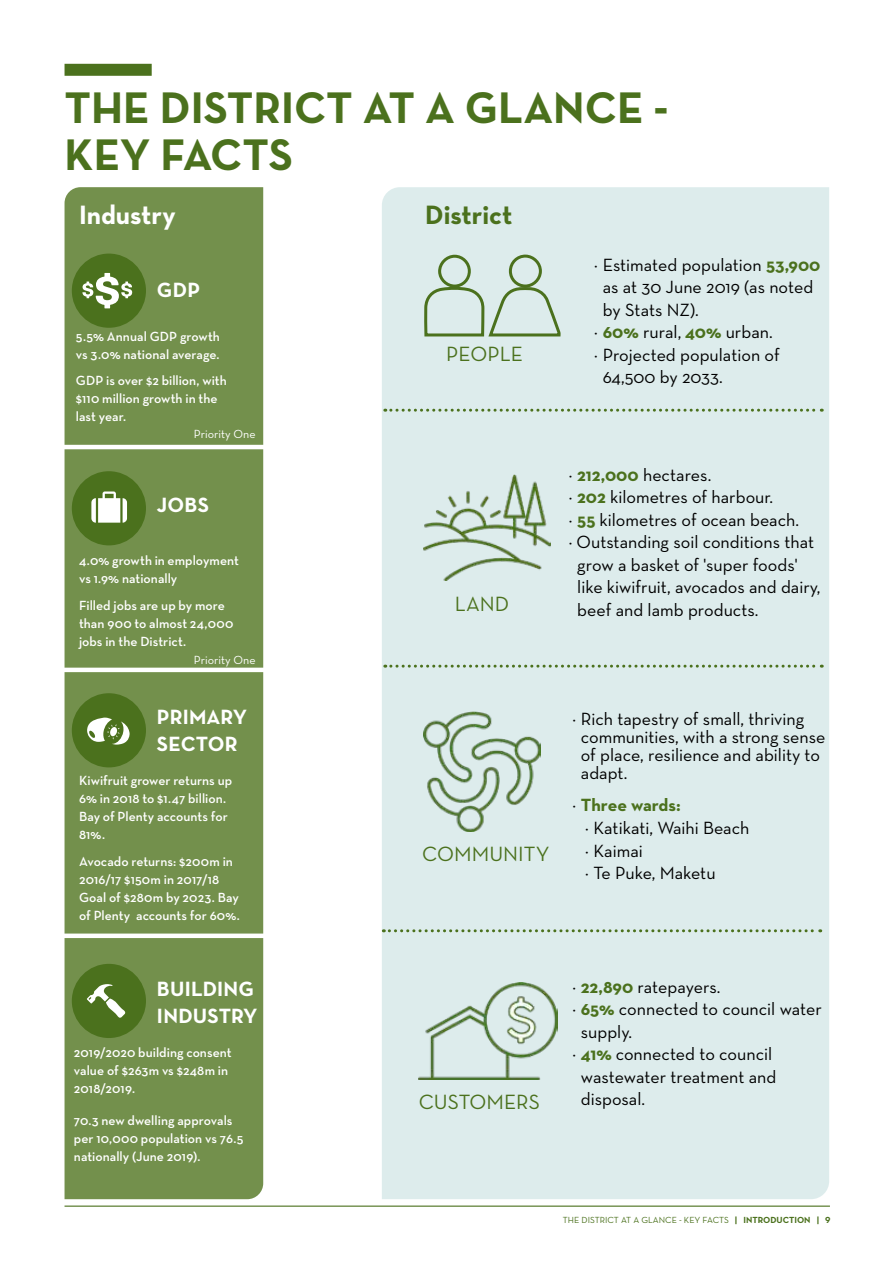
<style>
.page{position:relative;width:893px;height:1263px;background:#fff}
.page>*{position:absolute;margin:0;border:0;box-sizing:border-box;transform-origin:0 0}
.t1{font:700 45px/46.5px "Neutraface Text";color:#4b711d}
.t2{font:700 27px "Neutraface Text";color:#fff}
.t3{font:700 27px "Neutraface Text";color:#4b711d}
.t4{font:700 21px/27px "Neutraface Text";letter-spacing:.01em;color:#fff}
.t5{font:21px "Neutraface Text";color:#4b711d}
.t6{font:18px/18px "Neutraface Text";color:#000}
.t7{font:600 13.5px/18px "Neutraface Text";letter-spacing:.005em;color:#fff}
.t8{font:12px "Neutraface Text";color:#fff}
.t9{font:9px "Neutraface Text";color:#4b711d}
.s1{font-weight:700;color:#4b711d}
.s2{font-weight:700}
</style>
<div class="page">
<hr style="left:65px;top:1205px;width:765px;height:2px;background:#4b711d">
<div style="left:382px;top:187px;width:447px;height:1012px;background:#ddecec"></div>
<div style="left:65px;top:64px;width:87px;height:12px;background:#4b711d"></div>
<div style="left:65px;top:187px;width:198px;height:1012px;background:#73904c"></div>
<div style="left:72px;top:471px;width:74px;height:74px;background:#4b711d;border-radius:50%"></div>
<svg style="left:91px;top:491px;width:36px;height:32px"></svg>
<div style="left:72px;top:693px;width:74px;height:74px;background:#4b711d;border-radius:50%"></div>
<svg style="left:87px;top:717px;width:43px;height:28px"></svg>
<div style="left:72px;top:254px;width:74px;height:74px;background:#4b711d;border-radius:50%"></div>
<svg style="left:82px;top:273px;width:50px;height:35px"></svg>
<hr style="left:53px;top:445px;width:224px;height:4px;background:#fff">
<hr style="left:47px;top:668px;width:224px;height:4px;background:#fff">
<div style="left:52px;top:933px;width:224px;height:5px;background:#fff"></div>
<div style="left:72px;top:964px;width:74px;height:74px;background:#4b711d;border-radius:50%"></div>
<svg style="left:87px;top:984px;width:38px;height:34px"></svg>
<svg style="left:423px;top:285px;width:140px;height:54px;background:#c6d9cc"></svg>
<div style="left:509px;top:254px;width:33px;height:34px;border:3px solid #4b711d;border-radius:50%"></div>
<div style="left:438px;top:255px;width:33px;height:33px;border:3px solid #4b711d;border-radius:50%"></div>
<svg style="left:385px;top:409px;width:437px;height:3px"></svg>
<svg style="left:385px;top:665px;width:437px;height:3px"></svg>
<svg style="left:383px;top:929px;width:438px;height:3px"></svg>
<img style="left:424px;top:711px;width:116px;height:120px">
<img style="left:424px;top:475px;width:127px;height:105px">
<img style="left:418px;top:983px;width:140px;height:96px">
<h1 class="t1" style="left:65px;top:84px;width:605px">THE DISTRICT AT A GLANCE -<br>KEY FACTS</h1>
<h2 class="t2" style="left:79px;top:197px;width:98px">Industry</h2>
<h2 class="t3" style="left:425px;top:197px;width:89px">District</h2>
<p class="t4" style="left:157px;top:276px;width:45px">GDP</p>
<p class="t7" style="left:76px;top:327px;width:146px">5.5% Annual GDP growth vs 3.0% national average.</p>
<p class="t7" style="left:76px;top:372px;width:152px">GDP is over $2 billion, with $110 million growth in the last year.</p>
<p class="t8" style="left:194px;top:426px;width:63px">Priority One</p>
<p class="t5" style="left:446px;top:340px;width:78px">PEOPLE</p>
<p class="t6" style="left:594px;top:255px;width:228px">¬ Estimated population <span class="s1">53,900</span></p>
<p class="t6" style="left:603px;top:278px;width:212px">as at 30 June 2019 (as noted</p>
<p class="t6" style="left:603px;top:300px;width:98px">by Stats NZ).</p>
<p class="t6" style="left:594px;top:323px;width:180px">¬ <span class="s1">60%</span> rural, <span class="s1">40%</span> urban.</p>
<p class="t6" style="left:594px;top:345px;width:187px">¬ Projected population of</p>
<p class="t6" style="left:603px;top:368px;width:121px">64,500 by 2033.</p>
<p class="t4" style="left:157px;top:491px;width:54px">JOBS</p>
<p class="t7" style="left:79px;top:552px;width:161px">4.0% growth in employment vs 1.9% nationally</p>
<p class="t7" style="left:79px;top:596px;width:156px">Filled jobs are up by more than 900 to almost 24,000 jobs in the District.</p>
<p class="t8" style="left:194px;top:652px;width:63px">Priority One</p>
<p class="t4" style="left:157px;top:703px;width:92px">PRIMARY<br>SECTOR</p>
<p class="t7" style="left:79px;top:772px;width:155px">Kiwifruit grower returns up<br>6% in 2018 to $1.47 billion.<br>Bay of Plenty accounts for<br>81%.</p>
<p class="t7" style="left:79px;top:852px;width:162px">Avocado returns: $200m in<br>2016/17 $150m in 2017/18<br>Goal of $280m by 2023. Bay of Plenty accounts for 60%.</p>
<p class="t4" style="left:157px;top:975px;width:102px">BUILDING<br>INDUSTRY</p>
<p class="t7" style="left:74px;top:1044px;width:159px">2019/2020 building consent value of $263m vs $248m in<br>2018/2019.</p>
<p class="t7" style="left:74px;top:1111px;width:171px">70.3 new dwelling approvals per 10,000 population vs 76.5 nationally (June 2019).</p>
<p class="t6" style="left:569px;top:465px;width:144px">¬ <span class="s1">212,000</span> hectares.</p>
<p class="t6" style="left:569px;top:488px;width:206px">¬ <span class="s1">202</span> kilometres of harbour.</p>
<p class="t6" style="left:569px;top:510px;width:232px">¬ <span class="s1">55</span> kilometres of ocean beach.</p>
<p class="t6" style="left:569px;top:533px;width:247px">¬ Outstanding soil conditions that</p>
<p class="t6" style="left:577px;top:555px;width:222px">grow a basket of 'super foods'</p>
<p class="t6" style="left:577px;top:578px;width:245px">like kiwifruit, avocados and dairy,</p>
<p class="t5" style="left:455px;top:591px;width:56px">LAND</p>
<p class="t6" style="left:577px;top:600px;width:183px">beef and lamb products.</p>
<p class="t5" style="left:422px;top:840px;width:129px">COMMUNITY</p>
<p class="t6" style="left:581px;top:710px;width:246px;text-indent:-8px">¬ Rich tapestry of small, thriving communities, with a strong sense of place, resilience and ability to adapt.</p>
<p class="t6" style="left:585px;top:794px;width:166px;line-height:22.5px;text-indent:-13px">¬ <span class="s1">Three wards:<br></span>¬ Katikati, Waihi Beach ¬ Kaimai<br>¬ Te Puke, Maketu</p>
<p class="t6" style="left:572px;top:977px;width:149px">¬ <span class="s1">22,890</span> ratepayers.</p>
<p class="t6" style="left:572px;top:1000px;width:251px">¬ <span class="s1">65%</span> connected to council water</p>
<p class="t6" style="left:581px;top:1022px;width:53px">supply.</p>
<p class="t6" style="left:572px;top:1045px;width:201px">¬ <span class="s1">41%</span> connected to council</p>
<p class="t6" style="left:581px;top:1067px;width:197px">wastewater treatment and</p>
<p class="t5" style="left:419px;top:1089px;width:123px">CUSTOMERS</p>
<p class="t6" style="left:581px;top:1090px;width:66px">disposal.</p>
<p class="t9" style="left:563px;top:1215px;width:269px">THE DISTRICT AT A GLANCE - KEY FACTS <span class="s2">| INTRODUCTION | 9</span></p>
</div>
